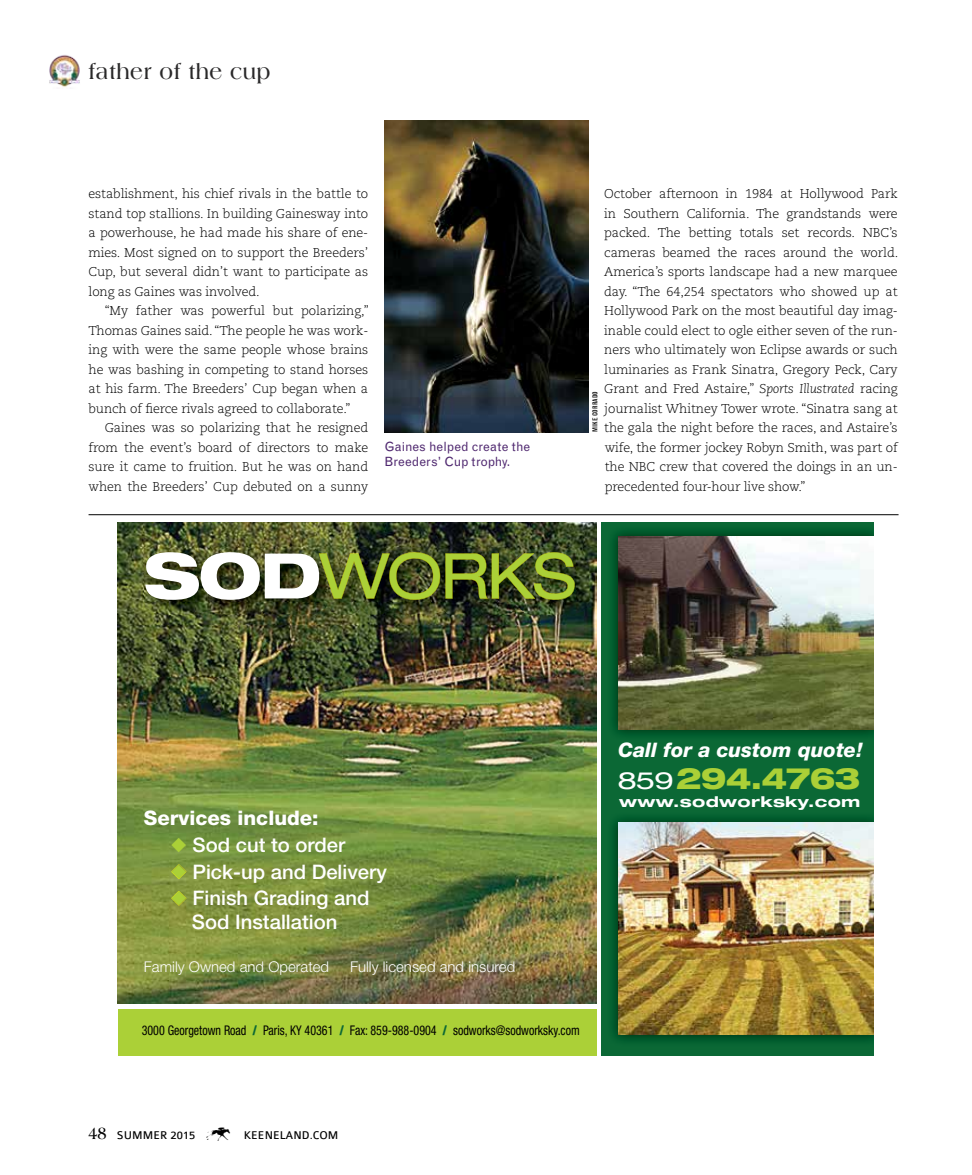
<style>
.page{position:relative;width:972px;height:1175px;background:#fff}
.page>*{position:absolute;margin:0;border:0;box-sizing:border-box;transform-origin:0 0}
.t1{font:expanded 62.85px "Helvetica Neue LT Std";letter-spacing:-.03em;color:#abd037}
.t2{font:800 expanded 29.7px "Helvetica Neue LT Std";letter-spacing:-.03em;color:#abd037}
.t3{font:27px "Keen DB";color:#000}
.t4{font:700 22.35px "Americana Std";letter-spacing:.03em;color:#292829;scale:.91 1}
.t5{font:500 20.1px/24px "Helvetica Neue LT Std";color:#fff;text-align:center}
.t6{font:italic 800 20.1px "Helvetica Neue LT Std";color:#fff}
.t7{font:800 20.1px "Helvetica Neue LT Std";color:#fff}
.t8{font:300 14.85px "Helvetica Neue LT Std";color:#fff}
.t9{font:700 expanded 14.85px "Helvetica Neue LT Std";letter-spacing:.02em;color:#fff;scale:1.15 1}
.t10{font:condensed 13.35px "Helvetica Neue LT Std";color:#000;scale:.9 1}
.t11{font:300 12.75px/19.5px "Caecilia LT Std";letter-spacing:-.01em;color:#000;text-align:justify}
.t12{font:12.75px/15.3px "Grotesque MT Std";color:#502970}
.t13{font:12px "Colaborate";color:#000}
.t14{font:condensed 6.75px "Grotesque MT Std";letter-spacing:.01em;color:#000;scale:1.11 1}
.s1{font-style:italic}
.s2{font-weight:800;color:#fff}
.s3{color:#abd037}
.s4{font-weight:900;color:#0b6835}
.s5{font-family:"Americana Std";font-weight:700;font-size:18.15px}
.s6{font-weight:400;font-size:23.7px;color:#fff}
</style>
<div class="page">
<img style="left:49px;top:55px;width:31px;height:32px">
<img style="left:118px;top:522px;width:478px;height:481px">
<div style="left:602px;top:522px;width:272px;height:534px;background:#0b6835"></div>
<div style="left:118px;top:1009px;width:478px;height:47px;background:#abd037"></div>
<img style="left:612px;top:817px;width:262px;height:224px">
<img style="left:618px;top:822px;width:256px;height:212px">
<img style="left:612px;top:530px;width:262px;height:206px">
<img style="left:618px;top:536px;width:256px;height:193px">
<img style="left:144px;top:550px;width:445px;height:64px">
<img style="left:319px;top:552px;width:256px;height:48px">
<svg style="left:171px;top:864px;width:15px;height:15px"></svg>
<svg style="left:171px;top:890px;width:15px;height:15px"></svg>
<hr style="left:89px;top:514px;width:810px;height:1px;background:#000">
<img style="left:384px;top:120px;width:204px;height:312px">
<h3 class="t4" style="left:89px;top:59px;width:201px">father of the cup</h3>
<p class="t11" style="left:89px;top:184px;width:281px">establishment, his chief rivals in the battle to stand top stallions. In building Gainesway into a powerhouse, he had made his share of ene&shy;mies. Most signed on to support the Breeders’ Cup, but several didn’t want to participate as long as Gaines was involved.</p>
<p class="t11" style="left:89px;top:301px;width:282px;text-indent:16px">“My father was powerful but polarizing,” Thomas Gaines said. “The people he was work&shy;ing with were the same people whose brains he was bashing in competing to stand horses at his farm. The Breeders’ Cup began when a bunch of fierce rivals agreed to collaborate.”</p>
<p class="t11" style="left:89px;top:418px;width:281px;text-indent:16px">Gaines was so polarizing that he resigned from the event’s board of directors to make sure it came to fruition. But he was on hand when the Breeders’ Cup debuted on a sunny</p>
<p class="t12" style="left:384px;top:439px;width:147px">Gaines helped create the<br>Breeders’ Cup trophy.</p>
<p class="t11" style="left:604px;top:184px;width:295px">October afternoon in 1984 at Hollywood Park in Southern California. The grandstands were packed. The betting totals set records. NBC’s cameras beamed the races around the world.<br>America’s sports landscape had a new marquee day. “The 64,254 spectators who showed up at Hollywood Park on the most beautiful day imag&shy;inable could elect to ogle either seven of the run&shy;ners who ultimately won Eclipse awards or such luminaries as Frank Sinatra, Gregory Peck, Cary Grant and Fred Astaire,” <span class="s1">Sports Illustrated</span> racing journalist Whitney Tower wrote. “Sinatra sang at the gala the night before the races, and Astaire’s wife, the former jockey Robyn Smith, was part of the NBC crew that covered the doings in an un&shy;precedented four-hour live show.”</p>
<p class="t14" style="left:591px;top:432px;width:39px;rotate:-90deg">Mike Corrado</p>
<h1 class="t1" style="left:144px;top:540px;width:433px"><span class="s2">SOD</span>WORKS</h1>
<h3 class="t7" style="left:144px;top:806px;width:176px">Services include:</h3>
<h3 class="t5" style="left:171px;top:834px;width:176px"><span class="s3">◆</span> Sod cut to order</h3>
<h3 class="t5" style="left:171px;top:861px;width:218px"><span class="s3">◆</span> Pick-up and Delivery</h3>
<h3 class="t5" style="left:171px;top:888px;width:200px"><span class="s3">◆</span> Finish Grading and<br>Sod Installation</h3>
<p class="t8" style="left:144px;top:961px;width:187px">Family Owned and Operated</p>
<p class="t8" style="left:350px;top:961px;width:167px">Fully licensed and insured</p>
<p class="t10" style="left:142px;top:1025px;width:488px">3000 Georgetown Road <span class="s4">/</span> Paris, KY 40361 <span class="s4">/</span> Fax: 859-988-0904 <span class="s4">/</span> sodworks@sodworksky.com</p>
<p class="t13" style="left:89px;top:1128px;width:108px"><span class="s5">48</span> SUMMER 2015</p>
<h3 class="t3" style="left:206px;top:1119px;width:28px">K</h3>
<p class="t13" style="left:244px;top:1128px;width:96px">KEENELAND.COM</p>
<h3 class="t6" style="left:618px;top:742px;width:246px">Call for a custom quote!</h3>
<h2 class="t2" style="left:617px;top:761px;width:245px"><span class="s6">859</span>294.4763</h2>
<p class="t9" style="left:619px;top:796px;width:211px">www.sodworksky.com</p>
</div>
